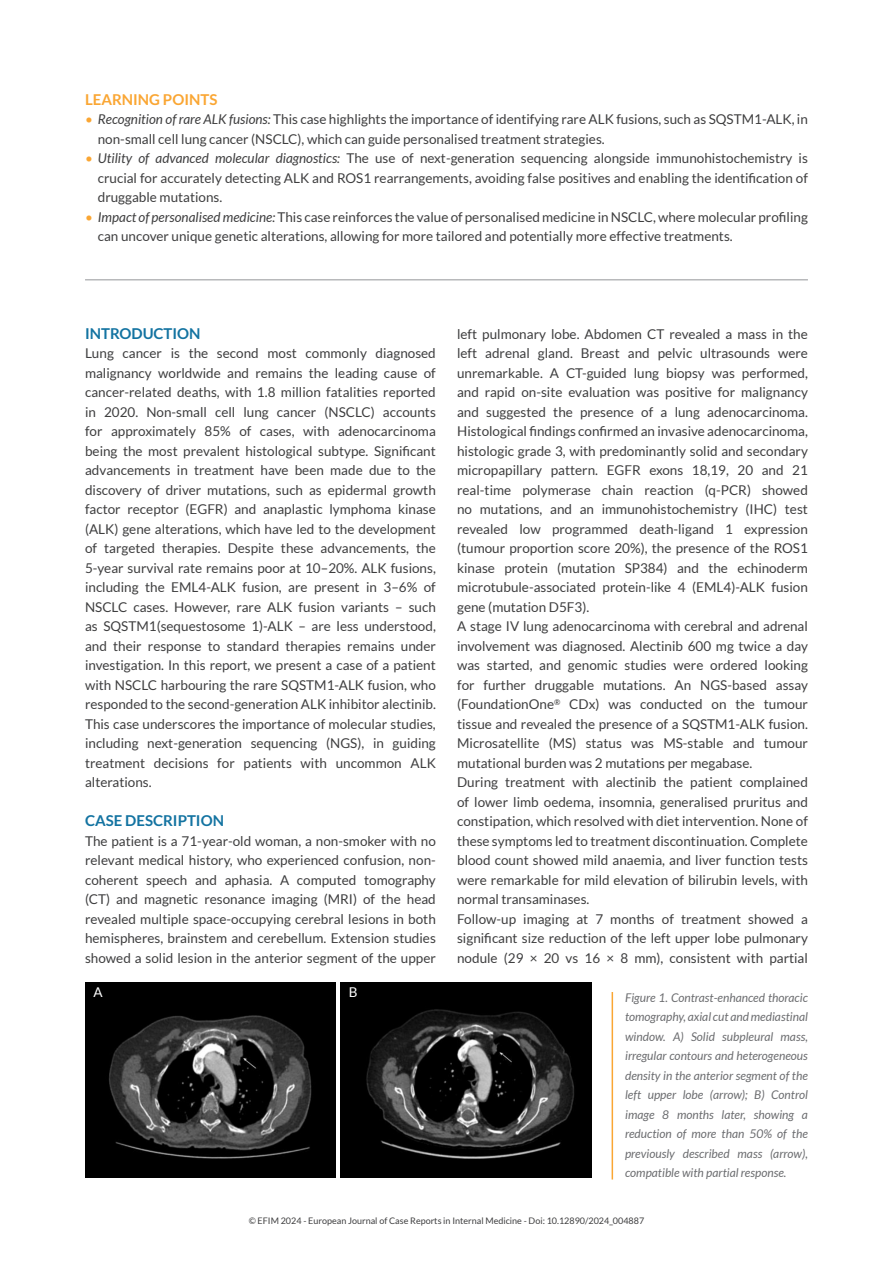
<style>
.page{position:relative;width:893px;height:1263px;background:#fff}
.page>*{position:absolute;margin:0;border:0;box-sizing:border-box;transform-origin:0 0}
.titoletti{font:700 15px "Lato";color:#1373a1}
.titoletti-2{font:700 15px "Lato";color:#faa633}
.testo_normale{font:13.5px/19.5px "Lato";color:#3e3e3f;text-align:justify}
.testo_normale-2{font:13.5px "Lato";color:#fff}
.dida{font:italic 12px/19.5px "Lato";color:#6c6d70;text-align:justify}
.t1{font:9px "Lato";color:#3e3e3f}
.s1{color:#faa633}
.s2{font-style:italic}
</style>
<div class="page">
<hr style="left:85px;top:279px;width:723px;height:1px;background:#939598">
<img style="left:340px;top:982px;width:251px;height:195px">
<hr style="left:612px;top:992px;width:1px;height:187px;background:#faa633">
<img style="left:85px;top:982px;width:251px;height:195px">
<p class="titoletti-2" style="left:85px;top:90px;width:134px">LEARNING POINTS</p>
<p class="testo_normale" style="left:98px;top:109px;width:712px;text-indent:-13px"><span class="s1">•</span> <span class="s2">Recognition of rare ALK fusions:</span> This case highlights the importance of identifying rare ALK fusions, such as SQSTM1-ALK, in non-small cell lung cancer (NSCLC), which can guide personalised treatment strategies.</p>
<p class="testo_normale" style="left:98px;top:148px;width:712px;text-indent:-13px"><span class="s1">•</span> <span class="s2">Utility of advanced molecular diagnostics:</span> The use of next-generation sequencing alongside immunohistochemistry is crucial for accurately detecting ALK and ROS1 rearrangements, avoiding false positives and enabling the identification of druggable mutations.</p>
<p class="testo_normale" style="left:98px;top:207px;width:712px;text-indent:-13px"><span class="s1">•</span> <span class="s2">Impact of personalised medicine:</span> This case reinforces the value of personalised medicine in NSCLC, where molecular profiling can uncover unique genetic alterations, allowing for more tailored and potentially more effective treatments.</p>
<p class="titoletti" style="left:85px;top:324px;width:117px">INTRODUCTION</p>
<p class="testo_normale" style="left:85px;top:343px;width:352px">Lung cancer is the second most commonly diagnosed malignancy worldwide and remains the leading cause of cancer-related deaths, with 1.8 million fatalities reported in 2020. Non-small cell lung cancer (NSCLC) accounts for approximately 85% of cases, with adenocarcinoma being the most prevalent histological subtype. Significant advancements in treatment have been made due to the discovery of driver mutations, such as epidermal growth factor receptor (EGFR) and anaplastic lymphoma kinase (ALK) gene alterations, which have led to the development of targeted therapies. Despite these advancements, the 5-year survival rate remains poor at 10–20%. ALK fusions, including the EML4-ALK fusion, are present in 3–6% of NSCLC cases. However, rare ALK fusion variants – such as SQSTM1(sequestosome 1)-ALK – are less understood, and their response to standard therapies remains under investigation. In this report, we present a case of a patient with NSCLC harbouring the rare SQSTM1-ALK fusion, who responded to the second-generation ALK inhibitor alectinib.<br>This case underscores the importance of molecular studies, including next-generation sequencing (NGS), in guiding treatment decisions for patients with uncommon ALK alterations.</p>
<p class="titoletti" style="left:85px;top:812px;width:140px">CASE DESCRIPTION</p>
<p class="testo_normale" style="left:85px;top:831px;width:352px">The patient is a 71-year-old woman, a non-smoker with no relevant medical history, who experienced confusion, non&shy;coherent speech and aphasia. A computed tomography (CT) and magnetic resonance imaging (MRI) of the head revealed multiple space-occupying cerebral lesions in both hemispheres, brainstem and cerebellum. Extension studies showed a solid lesion in the anterior segment of the upper</p>
<p class="testo_normale-2" style="left:94px;top:985px;width:11px">A</p>
<p class="testo_normale-2" style="left:349px;top:985px;width:10px">B</p>
<p class="testo_normale" style="left:457px;top:324px;width:352px">left pulmonary lobe. Abdomen CT revealed a mass in the left adrenal gland. Breast and pelvic ultrasounds were unremarkable. A CT-guided lung biopsy was performed, and rapid on-site evaluation was positive for malignancy and suggested the presence of a lung adenocarcinoma.<br>Histological findings confirmed an invasive adenocarcinoma, histologic grade 3, with predominantly solid and secondary micropapillary pattern. EGFR exons 18,19, 20 and 21 real-time polymerase chain reaction (q-PCR) showed no mutations, and an immunohistochemistry (IHC) test revealed low programmed death-ligand 1 expression (tumour proportion score 20%), the presence of the ROS1 kinase protein (mutation SP384) and the echinoderm microtubule-associated protein-like 4 (EML4)-ALK fusion gene (mutation D5F3).</p>
<p class="testo_normale" style="left:457px;top:616px;width:352px">A stage IV lung adenocarcinoma with cerebral and adrenal involvement was diagnosed. Alectinib 600 mg twice a day was started, and genomic studies were ordered looking for further druggable mutations. An NGS-based assay (FoundationOne<sup>®</sup> CDx) was conducted on the tumour tissue and revealed the presence of a SQSTM1-ALK fusion.<br>Microsatellite (MS) status was MS-stable and tumour mutational burden was 2 mutations per megabase.</p>
<p class="testo_normale" style="left:457px;top:772px;width:352px">During treatment with alectinib the patient complained of lower limb oedema, insomnia, generalised pruritus and constipation, which resolved with diet intervention. None of these symptoms led to treatment discontinuation. Complete blood count showed mild anaemia, and liver function tests were remarkable for mild elevation of bilirubin levels, with normal transaminases.</p>
<p class="testo_normale" style="left:457px;top:909px;width:352px">Follow-up imaging at 7 months of treatment showed a significant size reduction of the left upper lobe pulmonary nodule (29 × 20 vs 16 × 8 mm), consistent with partial</p>
<p class="dida" style="left:625px;top:988px;width:184px">Figure 1. Contrast-enhanced thoracic tomography, axial cut and mediastinal window. A) Solid subpleural mass, irregular contours and heterogeneous density in the anterior segment of the left upper lobe (arrow); B) Control image 8 months later, showing a reduction of more than 50% of the previously described mass (arrow), compatible with partial response.</p>
<p class="t1" style="left:249px;top:1215px;width:397px">© EFIM 2024 - European Journal of Case Reports in Internal Medicine - Doi: 10.12890/2024_004887</p>
</div>
